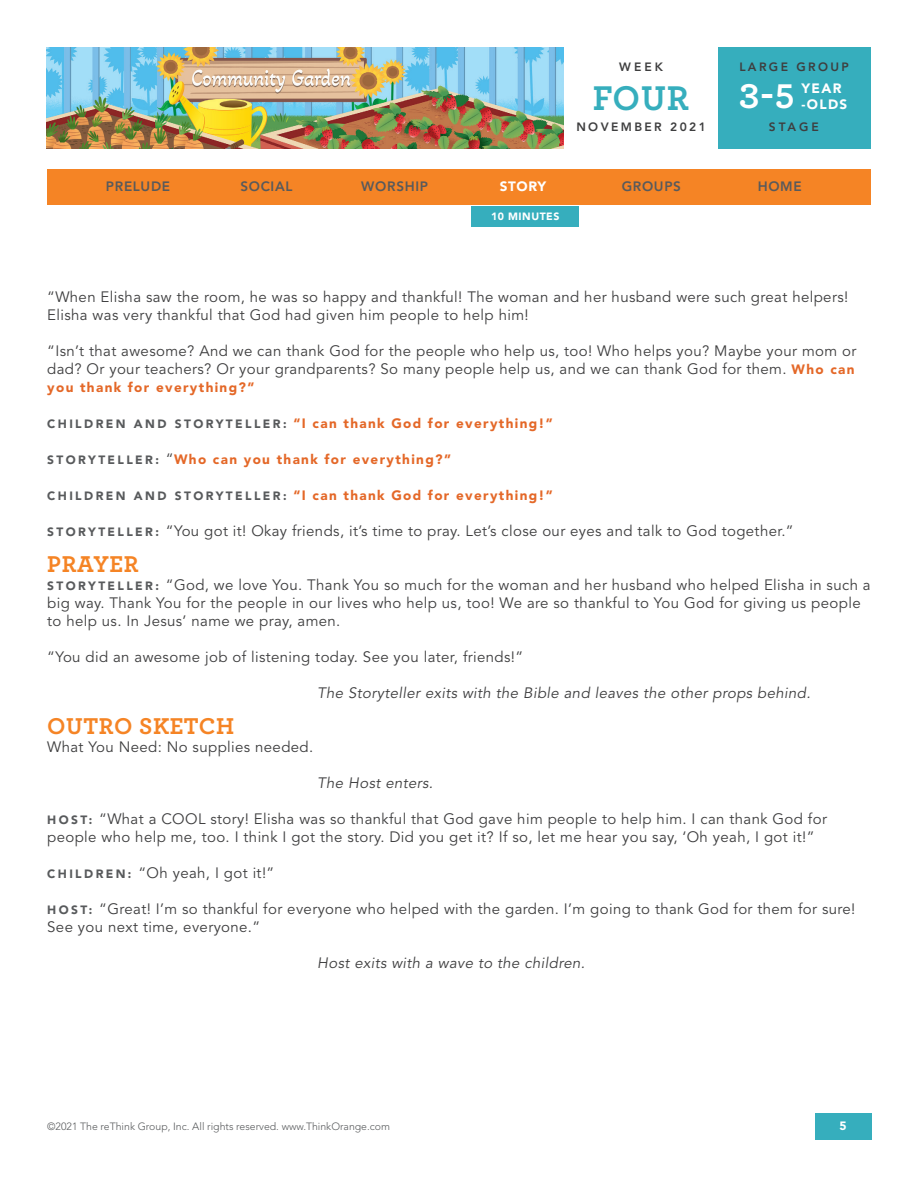
<style>
.page{position:relative;width:918px;height:1188px;background:#fff}
.page>*{position:absolute;margin:0;border:0;box-sizing:border-box;transform-origin:0 0}
.t1{font:700 36px "Archer Pro";color:#36aebd}
.t2{font:700 36px "Archer Pro";color:#fff}
.Paragraph_Style_1{font:700 24px "Archer Pro";letter-spacing:.025em;color:#f58425}
.Paragraph_Style_1-2{font:15px/18px "Avenir LT Std";letter-spacing:.025em;color:#3e3e3f}
.Paragraph_Style_1-3{font:italic 15px "Avenir LT Std";letter-spacing:.025em;color:#3e3e3f}
.Paragraph_Style_1-4{font:900 13.5px "Avenir LT Std";letter-spacing:.1em;color:#e46828}
.t3{font:800 13.5px "Avenir LT Std";letter-spacing:.05em;color:#585a5c}
.t4{font:900 13.5px/16.2px "Avenir LT Std";letter-spacing:.1em;color:#fff}
.t5{font:800 12px "Avenir LT Std";letter-spacing:.2em;color:#3e3e3f}
.t6{font:900 12px "Avenir LT Std";color:#fff}
.t7{font:300 10.5px "Avenir LT Std";color:#585a5c}
.t8{font:900 10.5px "Avenir LT Std";letter-spacing:.05em;color:#fff}
.s1{font-weight:900;font-size:13.5px;color:#e46828}
.s2{font-size:12px;color:#585a5c}
.s3{font-weight:400;font-size:15px;color:#3e3e3f}
.s4{font-weight:900;font-size:12px;color:#585a5c}
</style>
<div class="page">
<img style="left:46px;top:47px;width:518px;height:102px">
<div style="left:717px;top:47px;width:154px;height:102px;background:#36aebd"></div>
<div style="left:471px;top:206px;width:108px;height:20px;background:#36aebd"></div>
<div style="left:47px;top:170px;width:824px;height:36px;background:#f58425"></div>
<div style="left:815px;top:1113px;width:57px;height:27px;background:#36aebd"></div>
<p class="t5" style="left:619px;top:59px;width:45px">WEEK</p>
<h1 class="t1" style="left:593px;top:69px;width:98px">FOUR</h1>
<p class="t5" style="left:576px;top:120px;width:131px">NOVEMBER 2021</p>
<p class="t5" style="left:739px;top:59px;width:111px">LARGE GROUP</p>
<h1 class="t2" style="left:739px;top:68px;width:57px">3-5</h1>
<p class="t4" style="left:802px;top:80px;width:47px">YEAR -OLDS</p>
<p class="t5" style="left:769px;top:120px;width:52px">STAGE</p>
<p class="t3" style="left:106px;top:178px;width:66px">PRELUDE</p>
<p class="t3" style="left:240px;top:178px;width:54px">SOCIAL</p>
<p class="t3" style="left:361px;top:178px;width:68px">WORSHIP</p>
<p class="t4" style="left:500px;top:178px;width:48px">STORY</p>
<p class="t3" style="left:622px;top:178px;width:61px">GROUPS</p>
<p class="t3" style="left:758px;top:178px;width:46px">HOME</p>
<p class="t8" style="left:491px;top:210px;width:70px">10 MINUTES</p>
<p class="Paragraph_Style_1-2" style="left:47px;top:288px;width:803px">“When Elisha saw the room, he was so happy and thankful! The woman and her husband were such great helpers!<br>Elisha was very thankful that God had given him people to help him!</p>
<p class="Paragraph_Style_1-2" style="left:47px;top:342px;width:811px">“Isn’t that awesome? And we can thank God for the people who help us, too! Who helps you? Maybe your mom or dad? Or your teachers? Or your grandparents? So many people help us, and we can thank God for them. <span class="s1">Who can</span></p>
<p class="Paragraph_Style_1-4" style="left:47px;top:379px;width:209px">you thank for everything?”</p>
<p class="Paragraph_Style_1-4" style="left:47px;top:415px;width:507px"><span class="s2">CHILDREN AND STORYTELLER:</span> “I can thank God for everything!”</p>
<p class="Paragraph_Style_1-4" style="left:47px;top:451px;width:405px"><span class="s2">STORYTELLER:</span> <span class="s3">“</span>Who can you thank for everything?”</p>
<p class="Paragraph_Style_1-4" style="left:47px;top:487px;width:507px"><span class="s2">CHILDREN AND STORYTELLER:</span> “I can thank God for everything!”</p>
<p class="Paragraph_Style_1-2" style="left:47px;top:522px;width:748px"><span class="s4">S T O R Y T E L L E R :</span> “You got it! Okay friends, it’s time to pray. Let’s close our eyes and talk to God together.”</p>
<p class="Paragraph_Style_1" style="left:47px;top:545px;width:93px">PRAYER</p>
<p class="Paragraph_Style_1-2" style="left:47px;top:576px;width:825px"><span class="s4">S T O RY T E L L E R :</span> “God, we love You. Thank You so much for the woman and her husband who helped Elisha in such a big way. Thank You for the people in our lives who help us, too! We are so thankful to You God for giving us people to help us. In Jesus’ name we pray, amen.</p>
<p class="Paragraph_Style_1-2" style="left:47px;top:648px;width:478px">“You did an awesome job of listening today. See you later, friends!”</p>
<p class="Paragraph_Style_1-3" style="left:317px;top:684px;width:495px">The Storyteller exits with the Bible and leaves the other props behind.</p>
<p class="Paragraph_Style_1" style="left:47px;top:707px;width:189px">OUTRO SKETCH</p>
<p class="Paragraph_Style_1-2" style="left:47px;top:738px;width:268px">What You Need: No supplies needed.</p>
<p class="Paragraph_Style_1-3" style="left:317px;top:774px;width:117px">The Host enters.</p>
<p class="Paragraph_Style_1-2" style="left:47px;top:810px;width:781px"><span class="s4">H O S T:</span> “What a COOL story! Elisha was so thankful that God gave him people to help him. I can thank God for people who help me, too. I think I got the story. Did you get it? If so, let me hear you say, ‘Oh yeah, I got it!”</p>
<p class="Paragraph_Style_1-2" style="left:47px;top:864px;width:229px"><span class="s4">C H I L D R E N :</span> “Oh yeah, I got it!”</p>
<p class="Paragraph_Style_1-2" style="left:47px;top:900px;width:810px"><span class="s4">H O S T:</span> “Great! I’m so thankful for everyone who helped with the garden. I’m going to thank God for them for sure!<br>See you next time, everyone.”</p>
<p class="Paragraph_Style_1-3" style="left:317px;top:954px;width:269px">Host exits with a wave to the children.</p>
<p class="t7" style="left:47px;top:1120px;width:344px">©2021 The reThink Group, Inc. All rights reserved. www.ThinkOrange.com</p>
<p class="t6" style="left:840px;top:1118px;width:9px">5</p>
</div>
